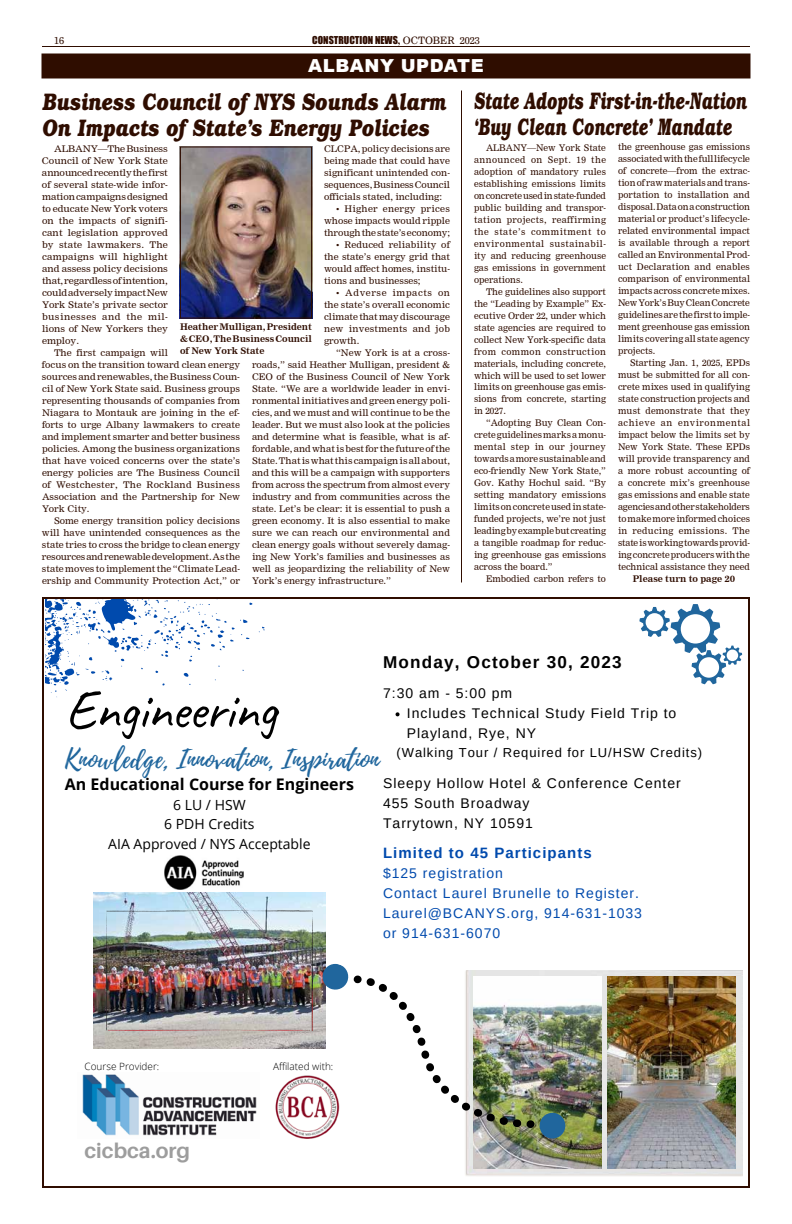
<style>
.page{position:relative;width:792px;height:1224px;background:#fff}
.page>*{position:absolute;margin:0;border:0;box-sizing:border-box;transform-origin:0 0}
.t1{font:56.1px "Caveat";letter-spacing:-.02em;color:#000}
.t2{font:25.7px "Playlist Script";color:#20669d}
.t3{font:italic 700 24px/26px "Bookman Std";color:#2f0d00;scale:.77 1}
.t4{font:italic 700 24px/26px "Bookman Std";color:#2f0d00;scale:.64 1}
.t5{font:700 21px "Aileron";color:#9d9d9d}
.t6{font:900 18px "Arial";letter-spacing:.035em;color:#fff}
.t7{font:700 17.1px "Arimo";letter-spacing:.07em;color:#000}
.t8{font:700 16px "Open Sans";color:#000}
.t9{font:700 15px "Arimo";letter-spacing:.07em;color:#004aad}
.t10{font:14px/20px "Arimo";letter-spacing:.07em;color:#000}
.t11{font:14px/20px "Arimo";letter-spacing:.07em;color:#004aad}
.t12{font:14px/19.5px "Open Sans";color:#000;text-align:center}
.t13{font:13px "Arimo";letter-spacing:.07em;color:#000}
.t14{font:300 10px "Open Sans";color:#000}
.t15{font:10px "Impact";color:#2f0d00}
.t16{font:10px "Nimrod Cyr";color:#2f0d00}
.t17{font:9px/12px "Nimrod Cyr";color:#2f0d00;text-align:justify}
.t18{font:9px/12px "Nimrod Cyr";color:#2f0d00;text-align:justify;scale:1.05 1}
.t19{font:9px/12px "Nimrod Cyr";color:#2f0d00;scale:1.06 1}
.t20{font:9px/12px "Nimrod Cyr";color:#2f0d00;text-align:justify;scale:1.08 1}
.t21{font:700 9px/12px "Nimrod Cyr";color:#2f0d00;text-align:justify}
.s1{font-family:"Times New Roman";font-weight:700}
.s2{font-family:"Nimrod Cyr"}
</style>
<div class="page">
<hr style="left:42px;top:46px;width:708px;height:1px;background:#2f0d00">
<img style="left:465px;top:971px;width:277px;height:205px">
<img style="left:474px;top:977px;width:128px;height:191px">
<img style="left:608px;top:977px;width:128px;height:191px">
<svg style="left:45px;top:600px;width:220px;height:101px"></svg>
<img style="left:82px;top:1074px;width:175px;height:62px">
<img style="left:275px;top:1075px;width:57px;height:64px">
<svg style="left:639px;top:604px;width:103px;height:80px"></svg>
<img style="left:93px;top:893px;width:233px;height:155px">
<img style="left:106px;top:911px;width:206px;height:119px">
<img style="left:165px;top:856px;width:79px;height:33px">
<svg style="left:396px;top:712px;width:4px;height:4px"></svg>
<img style="left:321px;top:962px;width:200px;height:165px">
<svg style="left:527px;top:1111px;width:40px;height:29px"></svg>
<div style="left:42px;top:54px;width:708px;height:24px;background:#2f0d00"></div>
<img style="left:182px;top:148px;width:128px;height:169px">
<div style="left:180px;top:146px;width:132px;height:173px;border:1px solid #2f0d00"></div>
<hr style="left:461px;top:90px;width:1px;height:492px;background:#2f0d00">
<p class="t16" style="left:54px;top:34px;width:11px">16</p>
<p class="t15" style="left:312px;top:32px;width:169px">CONSTRUCTION NEWS<span class="s1">,</span> <span class="s2">OCTOBER 2023</span></p>
<h3 class="t6" style="left:308px;top:53px;width:177px">ALBANY UPDATE</h3>
<h3 class="t3" style="left:42px;top:88px;width:527px">Business Council of NYS Sounds Alarm<br>On Impacts of State’s Energy Policies</h3>
<p class="t20" style="left:42px;top:142px;width:118px;text-indent:12px">ALBANY—The Business Council of New York State announced recently the first of several state-wide infor&shy;mation campaigns designed to educate New York voters on the impacts of signifi&shy;cant legislation approved by state lawmakers. The campaigns will highlight and assess policy decisions that, regardless of intention, could adversely impact New York State’s private sector businesses and the mil&shy;lions of New Yorkers they employ.</p>
<p class="t19" style="left:42px;top:346px;width:188px;text-indent:12px">The first campaign will<br>focus on the transition toward clean energy sources and renewables, the Business Coun&shy;cil of New York State said. Business groups representing thousands of companies from Niagara to Montauk are joining in the ef&shy;forts to urge Albany lawmakers to create and implement smarter and better business policies. Among the business organizations that have voiced concerns over the state’s energy policies are The Business Council of Westchester, The Rockland Business Association and the Partnership for New York City.</p>
<p class="t18" style="left:42px;top:514px;width:190px;text-indent:12px">Some energy transition policy decisions will have unintended consequences as the state tries to cross the bridge to clean energy resources and renewable development. As the state moves to implement the “Climate Lead&shy;ership and Community Protection Act,” or</p>
<h3 class="t4" style="left:474px;top:87px;width:428px">State Adopts First-in-the-Nation ‘Buy Clean Concrete’ Mandate</h3>
<p class="t17" style="left:474px;top:141px;width:134px;text-indent:12px">ALBANY—New York State announced on Sept. 19 the adoption of mandatory rules establishing emissions limits on concrete used in state-funded public building and transpor&shy;tation projects, reaffirming the state’s commitment to environmental sustainabil&shy;ity and reducing greenhouse gas emissions in government operations.</p>
<p class="t17" style="left:474px;top:285px;width:134px;text-indent:12px">The guidelines also support the “Leading by Example” Ex&shy;ecutive Order 22, under which state agencies are required to collect New York-specific data from common construction materials, including concrete, which will be used to set lower limits on greenhouse gas emis&shy;sions from concrete, starting in 2027.</p>
<p class="t17" style="left:474px;top:417px;width:134px;text-indent:12px">“Adopting Buy Clean Con&shy;crete guidelines marks a monu&shy;mental step in our journey towards a more sustainable and eco-friendly New York State,” Gov. Kathy Hochul said. “By setting mandatory emissions limits on concrete used in state&shy;funded projects, we’re not just leading by example but creating a tangible roadmap for reduc&shy;ing greenhouse gas emissions across the board.”</p>
<p class="t17" style="left:486px;top:573px;width:121px">Embodied carbon refers to</p>
<p class="t17" style="left:618px;top:141px;width:134px">the greenhouse gas emissions associated with the full lifecycle of concrete—from the extrac&shy;tion of raw materials and trans&shy;portation to installation and disposal. Data on a construction material or product’s lifecycle&shy;related environmental impact is available through a report called an Environmental Prod&shy;uct Declaration and enables comparison of environmental impacts across concrete mixes.<br>New York’s Buy Clean Concrete guidelines are the first to imple&shy;ment greenhouse gas emission limits covering all state agency projects.</p>
<p class="t17" style="left:618px;top:357px;width:134px;text-indent:12px">Starting Jan. 1, 2025, EPDs must be submitted for all con&shy;crete mixes used in qualifying state construction projects and must demonstrate that they achieve an environmental impact below the limits set by New York State. These EPDs will provide transparency and a more robust accounting of a concrete mix’s greenhouse gas emissions and enable state agencies and other stakeholders to make more informed choices in reducing emissions. The state is working towards provid&shy;ing concrete producers with the technical assistance they need</p>
<p class="t18" style="left:324px;top:142px;width:121px">CLCPA, policy decisions are being made that could have significant unintended con&shy;sequences, Business Council officials stated, including:</p>
<p class="t18" style="left:324px;top:202px;width:121px;text-indent:12px">• Higher energy prices whose impacts would ripple through the state’s economy;</p>
<p class="t18" style="left:324px;top:238px;width:121px;text-indent:12px">• Reduced reliability of the state’s energy grid that would affect homes, institu&shy;tions and businesses;</p>
<p class="t18" style="left:324px;top:286px;width:122px;text-indent:12px">• Adverse impacts on the state’s overall economic climate that may discourage new investments and job growth.</p>
<p class="t18" style="left:252px;top:346px;width:190px;text-indent:84px">“New York is at a cross&shy;roads,” said Heather Mulligan, president &amp; CEO of the Business Council of New York State. “We are a worldwide leader in envi&shy;ronmental initiatives and green energy poli&shy;cies, and we must and will continue to be the leader. But we must also look at the policies and determine what is feasible, what is af&shy;fordable, and what is best for the future of the State. That is what this campaign is all about, and this will be a campaign with supporters from across the spectrum from almost every industry and from communities across the state. Let’s be clear: it is essential to push a green economy. It is also essential to make sure we can reach our environmental and clean energy goals without severely damag&shy;ing New York’s families and businesses as well as jeopardizing the reliability of New York’s energy infrastructure.”</p>
<p class="t21" style="left:180px;top:321px;width:134px">Heather Mulligan, President &amp; CEO, The Business Council of New York State</p>
<p class="t21" style="left:633px;top:573px;width:104px">Please turn to page 20</p>
<h3 class="t7" style="left:383px;top:650px;width:240px">Monday, October 30, 2023</h3>
<h3 class="t10" style="left:407px;top:704px;width:271px">Includes Technical Study Field Trip to<br>Playland, Rye, NY</h3>
<h3 class="t10" style="left:383px;top:684px;width:131px">7:30 am - 5:00 pm</h3>
<h1 class="t1" style="left:65px;top:674px;width:214px">Engineering</h1>
<h3 class="t8" style="left:65px;top:773px;width:291px">An Educational Course for Engineers</h3>
<h3 class="t12" style="left:108px;top:795px;width:204px">6 LU / HSW<br>6 PDH Credits<br>AIA Approved / NYS Acceptable</h3>
<h2 class="t2" style="left:65px;top:741px;width:316px">Knowledge, Innovation, Inspiration</h2>
<h3 class="t13" style="left:397px;top:745px;width:307px">(Walking Tour / Required for LU/HSW Credits)</h3>
<h3 class="t10" style="left:383px;top:774px;width:299px">Sleepy Hollow Hotel &amp; Conference Center<br>455 South Broadway<br>Tarrytown, NY 10591</h3>
<h3 class="t9" style="left:383px;top:842px;width:210px">Limited to 45 Participants</h3>
<h3 class="t11" style="left:383px;top:864px;width:261px">$125 registration<br>Contact Laurel Brunelle to Register.<br>Laurel@BCANYS.org, 914-631-1033 or 914-631-6070</h3>
<p class="t14" style="left:85px;top:1060px;width:76px">Course Provider:</p>
<p class="t14" style="left:273px;top:1060px;width:62px">Affilated with:</p>
<h3 class="t5" style="left:85px;top:1139px;width:107px">cicbca.org</h3>
</div>
